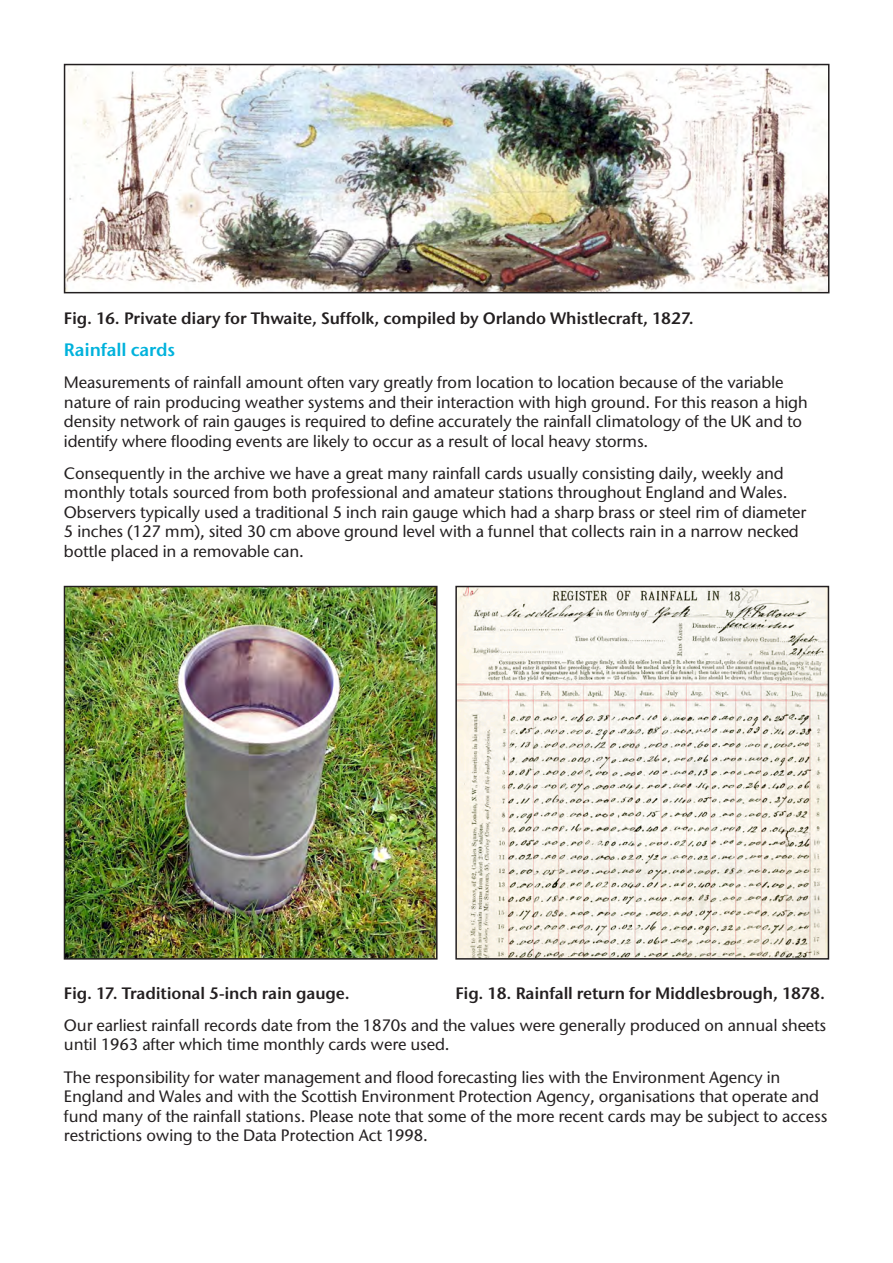
<style>
.page{position:relative;width:893px;height:1263px;background:#fff}
.page>*{position:absolute;margin:0;border:0;box-sizing:border-box;transform-origin:0 0}
.t1{font:18px "Stone Sans ITC Semi";letter-spacing:-.01em;color:#00b2dc}
.t2{font:500 16.5px/19.5px "Stone Sans ITC";letter-spacing:-.01em;color:#231f20}
.t3{font:16.5px "Stone Sans ITC Semi";letter-spacing:-.01em;color:#231f20}
</style>
<div class="page">
<img style="left:67px;top:67px;width:759px;height:223px">
<div style="left:64px;top:64px;width:765px;height:229px;border:2px solid #231f20"></div>
<img style="left:67px;top:589px;width:368px;height:367px">
<div style="left:64px;top:586px;width:374px;height:373px;border:2px solid #231f20"></div>
<img style="left:458px;top:589px;width:368px;height:367px">
<div style="left:455px;top:586px;width:374px;height:373px;border:2px solid #231f20"></div>
<p class="t3" style="left:64px;top:307px;width:631px">Fig. 16. Private diary for Thwaite, Suffolk, compiled by Orlando Whistlecraft, 1827.</p>
<p class="t1" style="left:64px;top:338px;width:113px">Rainfall cards</p>
<p class="t2" style="left:64px;top:372px;width:745px">Measurements of rainfall amount often vary greatly from location to location because of the variable nature of rain producing weather systems and their interaction with high ground. For this reason a high density network of rain gauges is required to define accurately the rainfall climatology of the UK and to identify where flooding events are likely to occur as a result of local heavy storms.</p>
<p class="t2" style="left:64px;top:463px;width:744px">Consequently in the archive we have a great many rainfall cards usually consisting daily, weekly and monthly totals sourced from both professional and amateur stations throughout England and Wales.<br>Observers typically used a traditional 5 inch rain gauge which had a sharp brass or steel rim of diameter 5 inches (127 mm), sited 30 cm above ground level with a funnel that collects rain in a narrow necked bottle placed in a removable can.</p>
<p class="t3" style="left:64px;top:983px;width:287px">Fig. 17. Traditional 5-inch rain gauge.</p>
<p class="t3" style="left:455px;top:983px;width:371px">Fig. 18. Rainfall return for Middlesbrough, 1878.</p>
<p class="t2" style="left:64px;top:1015px;width:764px">Our earliest rainfall records date from the 1870s and the values were generally produced on annual sheets until 1963 after which time monthly cards were used.</p>
<p class="t2" style="left:64px;top:1067px;width:765px">The responsibility for water management and flood forecasting lies with the Environment Agency in England and Wales and with the Scottish Environment Protection Agency, organisations that operate and fund many of the rainfall stations. Please note that some of the more recent cards may be subject to access restrictions owing to the Data Protection Act 1998.</p>
</div>
